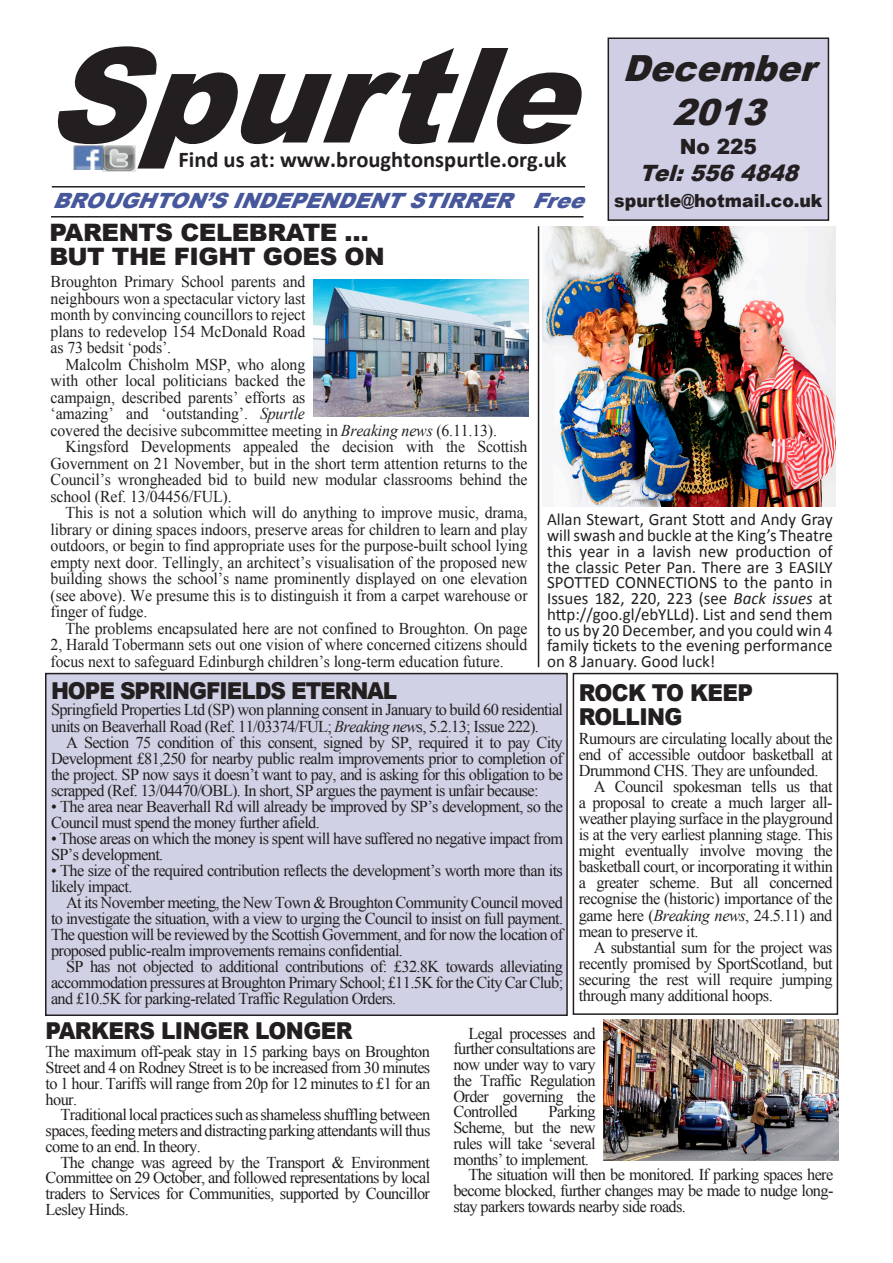
<style>
.page{position:relative;width:893px;height:1263px;background:#fff}
.page>*{position:absolute;margin:0;border:0;box-sizing:border-box;transform-origin:0 0}
.t1{font:italic 900 132px "Arial";color:#231f20}
.t2{font:italic 900 36px/43.2px "Arial";color:#231f20;text-align:center;scale:.96 1}
.t3{font:900 24px/24px "Arial";letter-spacing:-.02em;color:#231f20}
.t4{font:900 23.25px/24px "Arial";letter-spacing:-.045em;color:#231f20;scale:.93 1}
.t5{font:700 22.5px "Calibri";color:#231f20}
.t6{font:italic 900 22.5px "Arial";color:#231f20;scale:.96 1}
.t7{font:italic 900 21px "Arial";color:#46579c}
.t8{font:900 21px "Arial";color:#231f20;scale:.96 1}
.t9{font:900 18px "Arial";color:#231f20;scale:.96 1}
.t10{font:17.25px/15.8px "Calibri";color:#231f20;text-align:justify}
.t11{font:16.5px/15.8px "Times New Roman";letter-spacing:-.03em;color:#231f20;text-align:justify}
.t12{font:16.5px "Times New Roman";letter-spacing:-.01em;color:#231f20;scale:.96 1}
.t13{font:16.5px/16.5px "Times New Roman";letter-spacing:-.03em;color:#231f20;text-align:justify;scale:.96 1}
.s1{font-style:italic}
</style>
<div class="page">
<div style="left:608px;top:38px;width:220px;height:182px;background:#cfcee4"></div>
<div style="left:608px;top:38px;width:221px;height:183px;border:2px solid #231f20"></div>
<hr style="left:51px;top:216px;width:532px;height:2px;background:#231f20">
<hr style="left:52px;top:186px;width:533px;height:2px;background:#231f20">
<img style="left:102px;top:146px;width:33px;height:25px">
<img style="left:73px;top:145px;width:32px;height:24px">
<div style="left:573px;top:673px;width:265px;height:342px;border:2px solid #231f20"></div>
<hr style="left:538px;top:226px;width:1px;height:441px;background:#231f20">
<img style="left:543px;top:226px;width:293px;height:280px">
<img style="left:314px;top:279px;width:214px;height:137px">
<div style="left:46px;top:674px;width:521px;height:341px;background:#d1d1e5"></div>
<div style="left:45px;top:673px;width:523px;height:343px;border:2px solid #231f20"></div>
<img style="left:603px;top:1020px;width:235px;height:141px">
<h1 class="t1" style="left:44px;top:-3px;width:595px">Spurtle</h1>
<p class="t7" style="left:52px;top:185px;width:544px">BROUGHTON’SINDEPENDENTSTIRRER Free</p>
<h3 class="t3" style="left:50px;top:220px;width:337px">PARENTS CELEBRATE …<br>BUT THE FIGHT GOES ON</h3>
<h3 class="t5" style="left:178px;top:150px;width:390px">Find us at: www.broughtonspurtle.org.uk</h3>
<h2 class="t2" style="left:622px;top:46px;width:216px">December<br>2013</h2>
<p class="t8" style="left:680px;top:131px;width:82px">No 225</p>
<h3 class="t6" style="left:639px;top:157px;width:176px">Tel:5564848</h3>
<p class="t9" style="left:614px;top:188px;width:218px">spurtle@hotmail.co.uk</p>
<p class="t13" style="left:51px;top:273px;width:267px">Broughton Primary School parents and neighbours won a spectacular victory last month by convincing councillors to reject plans to redevelop 154 McDonald Road as 73 bedsit ‘pods’.</p>
<p class="t12" style="left:66px;top:355px;width:251px">Malcolm Chisholm MSP, who along</p>
<p class="t12" style="left:51px;top:371px;width:267px">with other local politicians backed the</p>
<p class="t12" style="left:51px;top:388px;width:267px">campaign, described parents’ efforts as</p>
<p class="t12" style="left:51px;top:404px;width:266px">‘amazing’ and ‘outstanding’. <span class="s1">Spurtle</span></p>
<p class="t12" style="left:51px;top:421px;width:467px">covered the decisive subcommittee meeting in <span class="s1">Breaking news</span> (6.11.13).</p>
<p class="t12" style="left:66px;top:437px;width:483px">Kingsford Developments appealed the decision with the Scottish</p>
<p class="t12" style="left:51px;top:454px;width:498px">Government on 21 November, but in the short term attention returns to the</p>
<p class="t12" style="left:51px;top:470px;width:498px">Council’s wrongheaded bid to build new modular classrooms behind the</p>
<p class="t12" style="left:51px;top:487px;width:190px">school (Ref. 13/04456/FUL).</p>
<p class="t12" style="left:66px;top:503px;width:483px">This is not a solution which will do anything to improve music, drama,</p>
<p class="t12" style="left:51px;top:520px;width:499px">library or dining spaces indoors, preserve areas for children to learn and play</p>
<p class="t12" style="left:51px;top:536px;width:498px">outdoors, or begin to find appropriate uses for the purpose-built school lying</p>
<p class="t12" style="left:51px;top:553px;width:498px">empty next door. Tellingly, an architect’s visualisation of the proposed new</p>
<p class="t12" style="left:51px;top:569px;width:498px">building shows the school’s name prominently displayed on one elevation</p>
<p class="t12" style="left:51px;top:586px;width:498px">(see above). We presume this is to distinguish it from a carpet warehouse or</p>
<p class="t12" style="left:51px;top:602px;width:102px">finger of fudge.</p>
<p class="t12" style="left:66px;top:619px;width:483px">The problems encapsulated here are not confined to Broughton. On page</p>
<p class="t12" style="left:51px;top:635px;width:498px">2, Harald Tobermann sets out one vision of where concerned citizens should</p>
<p class="t12" style="left:51px;top:652px;width:473px">focus next to safeguard Edinburgh children’s long-term education future.</p>
<p class="t10" style="left:547px;top:513px;width:287px">Allan Stewart, Grant Sto. and Andy Gray will swash and buckle at the King’s Theatre this year in a lavish new produc&gt;on of the classic Peter Pan. There are 3 EASILY SPOTTED CONNECTIONS to the panto in Issues 182, 220, 223 (see <span class="s1">Back issues</span> at h.p://goo.gl/ebYLLd). List and send them to us by 20 December, and you could win 4 family &gt;ckets to the evening performance on 8 January. Good luck!</p>
<h3 class="t4" style="left:579px;top:680px;width:189px">ROCK TO KEEP<br>ROLLING</h3>
<p class="t11" style="left:579px;top:730px;width:256px">Rumours are circulating locally about the</p>
<p class="t11" style="left:579px;top:746px;width:256px">end of accessible outdoor basketball at</p>
<p class="t11" style="left:579px;top:763px;width:241px">Drummond CHS. They are unfounded.</p>
<p class="t11" style="left:594px;top:779px;width:240px">A Council spokesman tells us that</p>
<p class="t11" style="left:579px;top:795px;width:256px">a proposal to create a much larger all-</p>
<p class="t11" style="left:579px;top:811px;width:256px">weather playing surface in the playground</p>
<p class="t11" style="left:579px;top:827px;width:256px">is at the very earliest planning stage. This</p>
<p class="t11" style="left:579px;top:843px;width:256px">might eventually involve moving the</p>
<p class="t11" style="left:579px;top:859px;width:256px">basketball court, or incorporating it within</p>
<p class="t11" style="left:579px;top:875px;width:256px">a greater scheme. But all concerned</p>
<p class="t11" style="left:579px;top:891px;width:256px">recognise the (historic) importance of the</p>
<p class="t11" style="left:579px;top:907px;width:255px">game here (<span class="s1">Breaking news</span>, 24.5.11) and</p>
<p class="t11" style="left:579px;top:923px;width:121px">mean to preserve it.</p>
<p class="t11" style="left:594px;top:939px;width:240px">A substantial sum for the project was</p>
<p class="t11" style="left:579px;top:955px;width:256px">recently promised by SportScotland, but</p>
<p class="t11" style="left:579px;top:971px;width:256px">securing the rest will require jumping</p>
<p class="t11" style="left:579px;top:987px;width:196px">through many additional hoops.</p>
<h3 class="t4" style="left:51px;top:678px;width:374px">HOPE SPRINGFIELDS ETERNAL</h3>
<p class="t11" style="left:51px;top:702px;width:514px">Springfield Properties Ltd (SP) won planning consent in January to build 60 residential units on Beaverhall Road (Ref. 11/03374/FUL; <span class="s1">Breaking new</span>s, 5.2.13; Issue 222).</p>
<p class="t11" style="left:51px;top:734px;width:514px;text-indent:15px">A Section 75 condition of this consent, signed by SP, required it to pay City Development £81,250 for nearby public realm improvements prior to completion of the project. SP now says it doesn’t want to pay, and is asking for this obligation to be scrapped (Ref. 13/04470/OBL). In short, SP argues the payment is unfair because:</p>
<p class="t11" style="left:51px;top:798px;width:513px">• The area near Beaverhall Rd will already be improved by SP’s development, so the<br>Council must spend the money further afield.</p>
<p class="t11" style="left:51px;top:830px;width:514px">• Those areas on which the money is spent will have suffered no negative impact from<br>SP’s development.</p>
<p class="t11" style="left:51px;top:862px;width:513px">• The size of the required contribution reflects the development’s worth more than its likely impact.</p>
<p class="t11" style="left:51px;top:894px;width:514px;text-indent:15px">At its November meeting, the New Town &amp; Broughton Community Council moved to investigate the situation, with a view to urging the Council to insist on full payment.<br>The question will be reviewed by the Scottish Government, and for now the location of proposed public-realm improvements remains confidential.</p>
<p class="t11" style="left:51px;top:959px;width:514px;text-indent:15px">SP has not objected to additional contributions of: £32.8K towards alleviating accommodation pressures at Broughton Primary School; £11.5K for the City Car Club; and £10.5K for parking-related Traffic Regulation Orders.</p>
<h3 class="t4" style="left:46px;top:1017px;width:331px">PARKERS LINGER LONGER</h3>
<p class="t11" style="left:46px;top:1044px;width:386px">The maximum off-peak stay in 15 parking bays on Broughton Street and 4 on Rodney Street is to be increased from 30 minutes to 1 hour. Tariffs will range from 20p for 12 minutes to £1 for an hour.</p>
<p class="t11" style="left:46px;top:1107px;width:386px;text-indent:15px">Traditional local practices such as shameless shuffling between spaces, feeding meters and distracting parking attendants will thus come to an end. In theory.</p>
<p class="t11" style="left:46px;top:1154px;width:386px;text-indent:15px">The change was agreed by the Transport &amp; Environment Committee on 29 October, and followed representations by local traders to Services for Communities, supported by Councillor Lesley Hinds.</p>
<p class="t11" style="left:453px;top:1025px;width:144px;text-indent:15px">Legal processes and further consultations are now under way to vary the Traffic Regulation Order governing the Controlled</p>
<p class="t11" style="left:549px;top:1104px;width:48px">Parking</p>
<p class="t11" style="left:453px;top:1120px;width:144px">Scheme, but the new</p>
<p class="t11" style="left:453px;top:1135px;width:144px">rules will take ‘several</p>
<p class="t11" style="left:453px;top:1151px;width:137px">months’ to implement.</p>
<p class="t11" style="left:468px;top:1167px;width:366px">The situation will then be monitored. If parking spaces here</p>
<p class="t11" style="left:453px;top:1183px;width:382px">become blocked, further changes may be made to nudge long-</p>
<p class="t11" style="left:453px;top:1198px;width:234px">stay parkers towards nearby side roads.</p>
</div>
